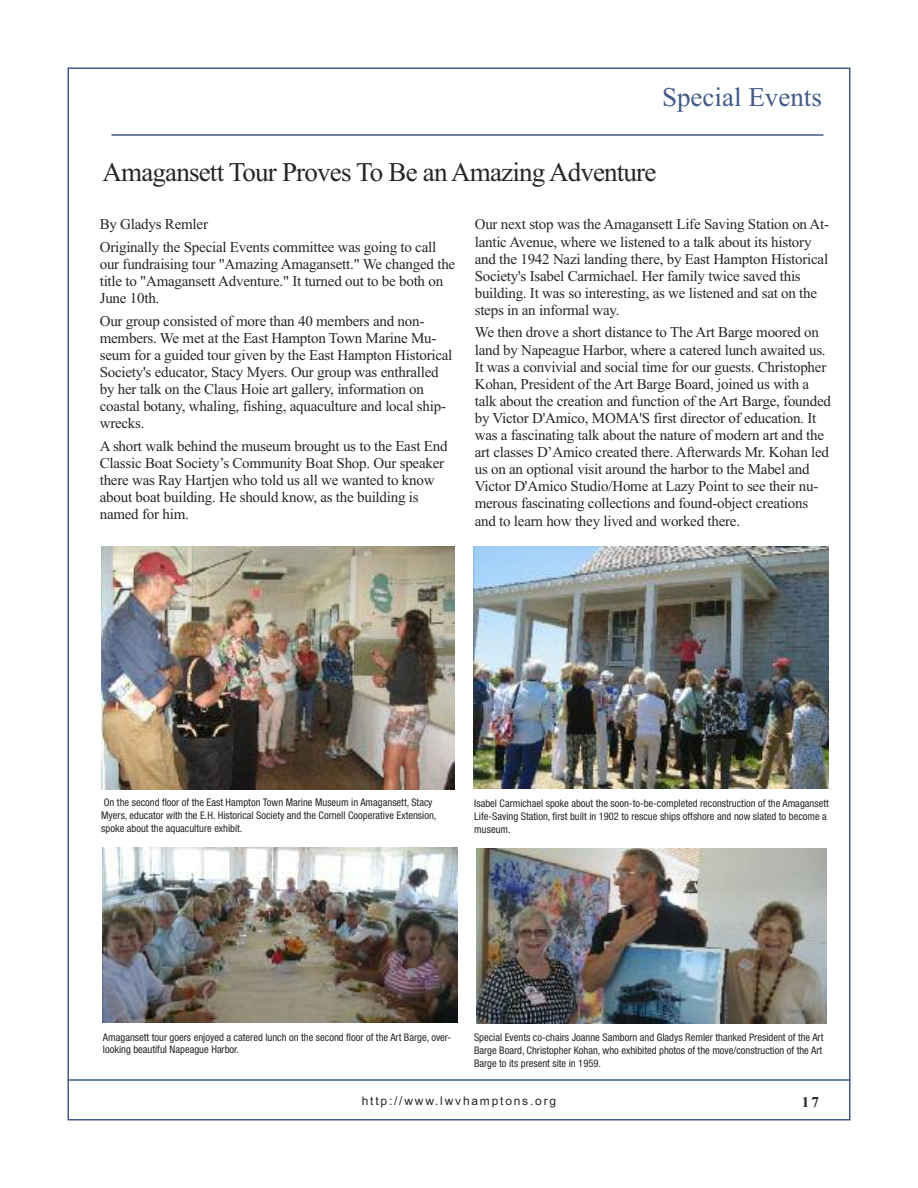
<style>
.page{position:relative;width:918px;height:1188px;background:#fff}
.page>*{position:absolute;margin:0;border:0;box-sizing:border-box;transform-origin:0 0}
.t1{font:27px "Times New Roman";letter-spacing:-.03em;color:#272627}
.t2{font:27px "Times New Roman";color:#415a87}
.t3{font:15px/17.1px "Times New Roman";letter-spacing:-.015em;color:#272627}
.t4{font:700 15px "Times New Roman";color:#272627}
.t5{font:12px "Arial";letter-spacing:.15em;color:#272627}
.t6{font:condensed 10.5px/12.6px "Helvetica Neue LT Std";color:#272627}
</style>
<div class="page">
<hr style="left:68px;top:1079px;width:782px;height:2px;background:#415a87">
<hr style="left:111px;top:134px;width:713px;height:2px;background:#415a87">
<img style="left:101px;top:547px;width:354px;height:242px">
<img style="left:474px;top:547px;width:354px;height:241px">
<img style="left:102px;top:848px;width:355px;height:175px">
<img style="left:476px;top:848px;width:350px;height:176px">
<h1 class="t2" style="left:662px;top:81px;width:161px">Special Events</h1>
<h1 class="t1" style="left:102px;top:156px;width:555px">Amagansett Tour Proves To Be an Amazing Adventure</h1>
<p class="t3" style="left:100px;top:213px;width:338px;line-height:22.5px">By Gladys Remler<br>Originally the Special Events committee was going to call</p>
<p class="t3" style="left:100px;top:255px;width:357px">our fundraising tour "Amazing Amagansett." We changed the title to "Amagansett Adventure." It turned out to be both on<br>June 10th.</p>
<p class="t3" style="left:100px;top:312px;width:354px">Our group consisted of more than 40 members and non&shy;members. We met at the East Hampton Town Marine Mu&shy;seum for a guided tour given by the East Hampton Historical Society's educator, Stacy Myers. Our group was enthralled by her talk on the Claus Hoie art gallery, information on coastal botany, whaling, fishing, aquaculture and local ship&shy;wrecks.</p>
<p class="t3" style="left:100px;top:437px;width:349px">A short walk behind the museum brought us to the East End Classic Boat Society’s Community Boat Shop. Our speaker there was Ray Hartjen who told us all we wanted to know about boat building. He should know, as the building is named for him.</p>
<p class="t3" style="left:475px;top:216px;width:356px">Our next stop was the Amagansett Life Saving Station on At&shy;lantic Avenue, where we listened to a talk about its history and the 1942 Nazi landing there, by East Hampton Historical Society's Isabel Carmichael. Her family twice saved this building. It was so interesting, as we listened and sat on the steps in an informal way.</p>
<p class="t3" style="left:475px;top:324px;width:358px">We then drove a short distance to The Art Barge moored on land by Napeague Harbor, where a catered lunch awaited us.<br>It was a convivial and social time for our guests. Christopher Kohan, President of the Art Barge Board, joined us with a talk about the creation and function of the Art Barge, founded by Victor D'Amico, MOMA'S first director of education. It was a fascinating talk about the nature of modern art and the art classes D’Amico created there. Afterwards Mr. Kohan led us on an optional visit around the harbor to the Mabel and Victor D'Amico Studio/Home at Lazy Point to see their nu&shy;merous fascinating collections and found-object creations and to learn how they lived and worked there.</p>
<p class="t6" style="left:101px;top:797px;width:337px">On the second floor of the East Hampton Town Marine Museum in Amagansett, Stacy<br>Myers, educator with the E.H. Historical Society and the Cornell Cooperative Extension, spoke about the aquaculture exhibit.</p>
<p class="t6" style="left:474px;top:798px;width:356px">Isabel Carmichael spoke about the soon-to-be-completed reconstruction of the Amagansett<br>Life-Saving Station, first built in 1902 to rescue ships offshore and now slated to become a museum.</p>
<p class="t6" style="left:103px;top:1032px;width:350px">Amagansett tour goers enjoyed a catered lunch on the second floor of the Art Barge, over&shy;looking beautiful Napeague Harbor.</p>
<p class="t6" style="left:474px;top:1032px;width:351px">Special Events co-chairs Joanne Samborn and Gladys Remler thanked President of the Art<br>Barge Board, Christopher Kohan, who exhibited photos of the move/construction of the Art<br>Barge to its present site in 1959.</p>
<p class="t5" style="left:362px;top:1094px;width:196px">http://www.lwvhamptons.org</p>
<p class="t4" style="left:802px;top:1093px;width:19px">17</p>
</div>
